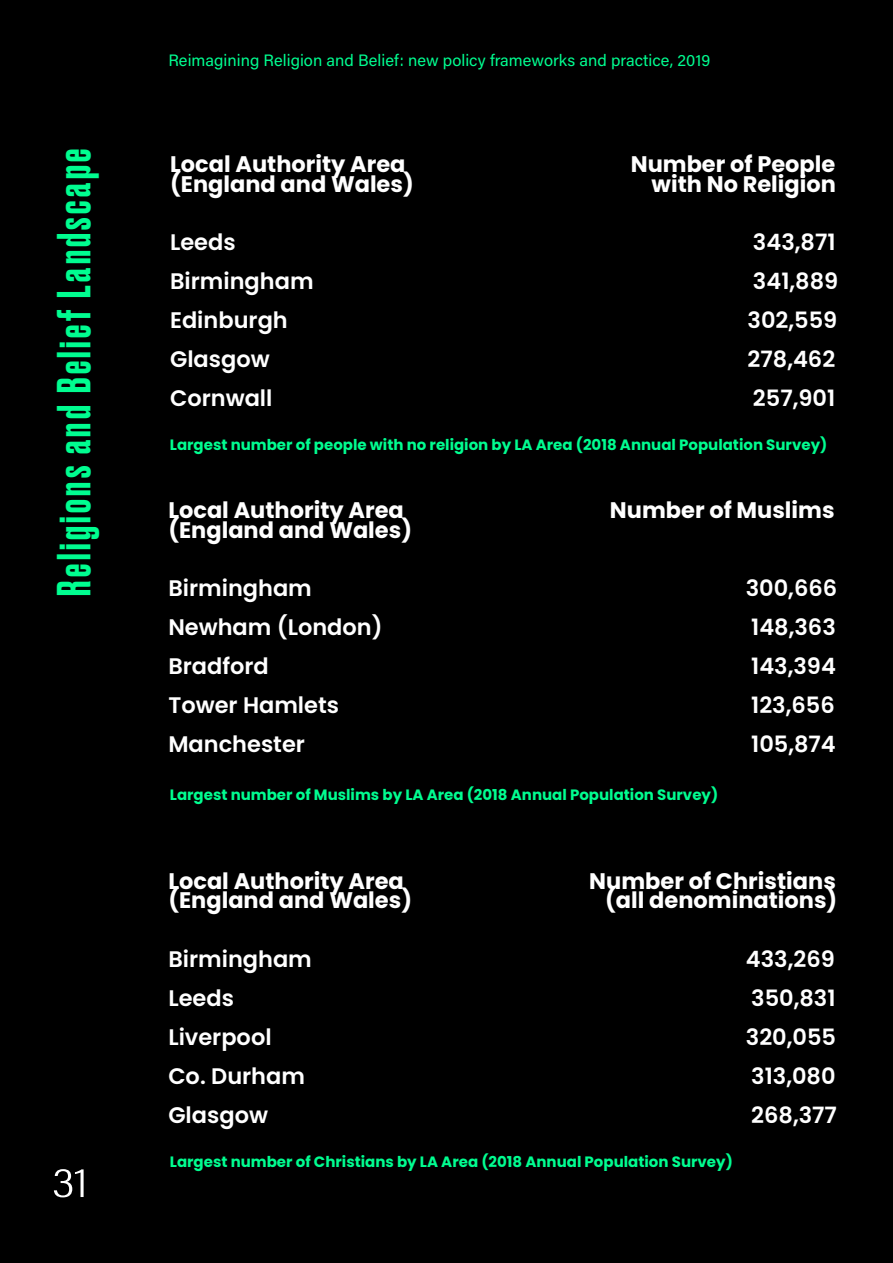
<style>
.page{position:relative;width:893px;height:1263px;background:#000}
.page>*{position:absolute;margin:0;border:0;box-sizing:border-box;transform-origin:0 0}
.t1{font:500 45px "Druk";letter-spacing:.08em;color:#00fd90}
.t2{font:40.5px "Acumin Variable Concept";color:#fff;scale:1.33 1}
.t3{font:600 22.5px "Poppins";color:#fff}
.t4{font:700 22.5px "Poppins";color:#fff}
.t5{font:16.5px "Acumin Variable Concept";letter-spacing:.025em;color:#00fd90}
.t6{font:700 15px "Poppins";color:#00fd90}
</style>
<div class="page">
<h1 class="t1" style="left:43px;top:596px;width:448px;rotate:-90deg">Religions and Belief Landscape</h1>
<h2 class="t2" style="left:53px;top:1155px;width:32px">31</h2>
<p class="t5" style="left:168px;top:49px;width:543px">Reimagining Religion and Belief: new policy frameworks and practice, 2019</p>
<p class="t4" style="left:170px;top:152px;width:237px">Local Authority Area</p>
<p class="t4" style="left:631px;top:152px;width:206px">Number of People</p>
<p class="t4" style="left:170px;top:171px;width:245px">(England and Wales)</p>
<p class="t4" style="left:651px;top:171px;width:186px">with No Religion</p>
<p class="t3" style="left:170px;top:230px;width:67px">Leeds</p>
<p class="t3" style="left:753px;top:230px;width:84px">343,871</p>
<p class="t3" style="left:170px;top:269px;width:145px">Birmingham</p>
<p class="t3" style="left:753px;top:269px;width:87px">341,889</p>
<p class="t3" style="left:170px;top:308px;width:119px">Edinburgh</p>
<p class="t3" style="left:748px;top:308px;width:91px">302,559</p>
<p class="t3" style="left:170px;top:347px;width:101px">Glasgow</p>
<p class="t3" style="left:748px;top:347px;width:89px">278,462</p>
<p class="t3" style="left:170px;top:385px;width:104px">Cornwall</p>
<p class="t3" style="left:753px;top:385px;width:84px">257,901</p>
<p class="t6" style="left:170px;top:436px;width:659px">Largest number of people with no religion by LA Area (2018 Annual Population Survey)</p>
<p class="t4" style="left:168px;top:497px;width:237px">Local Authority Area</p>
<p class="t4" style="left:610px;top:497px;width:226px">Number of Muslims</p>
<p class="t4" style="left:168px;top:517px;width:245px">(England and Wales)</p>
<p class="t3" style="left:168px;top:575px;width:145px">Birmingham</p>
<p class="t3" style="left:746px;top:575px;width:93px">300,666</p>
<p class="t3" style="left:168px;top:614px;width:216px">Newham (London)</p>
<p class="t3" style="left:751px;top:614px;width:86px">148,363</p>
<p class="t3" style="left:168px;top:653px;width:102px">Bradford</p>
<p class="t3" style="left:751px;top:653px;width:86px">143,394</p>
<p class="t3" style="left:168px;top:692px;width:172px">Tower Hamlets</p>
<p class="t3" style="left:751px;top:692px;width:85px">123,656</p>
<p class="t3" style="left:168px;top:731px;width:138px">Manchester</p>
<p class="t3" style="left:751px;top:731px;width:86px">105,874</p>
<p class="t6" style="left:170px;top:786px;width:550px">Largest number of Muslims by LA Area (2018 Annual Population Survey)</p>
<p class="t4" style="left:168px;top:868px;width:237px">Local Authority Area</p>
<p class="t4" style="left:589px;top:868px;width:248px">Number of Christians</p>
<p class="t4" style="left:168px;top:887px;width:245px">(England and Wales)</p>
<p class="t4" style="left:605px;top:887px;width:234px">(all denominations)</p>
<p class="t3" style="left:168px;top:946px;width:145px">Birmingham</p>
<p class="t3" style="left:746px;top:946px;width:90px">433,269</p>
<p class="t3" style="left:168px;top:985px;width:67px">Leeds</p>
<p class="t3" style="left:751px;top:985px;width:86px">350,831</p>
<p class="t3" style="left:168px;top:1024px;width:105px">Liverpool</p>
<p class="t3" style="left:746px;top:1024px;width:92px">320,055</p>
<p class="t3" style="left:168px;top:1063px;width:138px">Co. Durham</p>
<p class="t3" style="left:751px;top:1063px;width:86px">313,080</p>
<p class="t3" style="left:168px;top:1102px;width:101px">Glasgow</p>
<p class="t3" style="left:751px;top:1102px;width:87px">268,377</p>
<p class="t6" style="left:170px;top:1153px;width:564px">Largest number of Christians by LA Area (2018 Annual Population Survey)</p>
</div>
